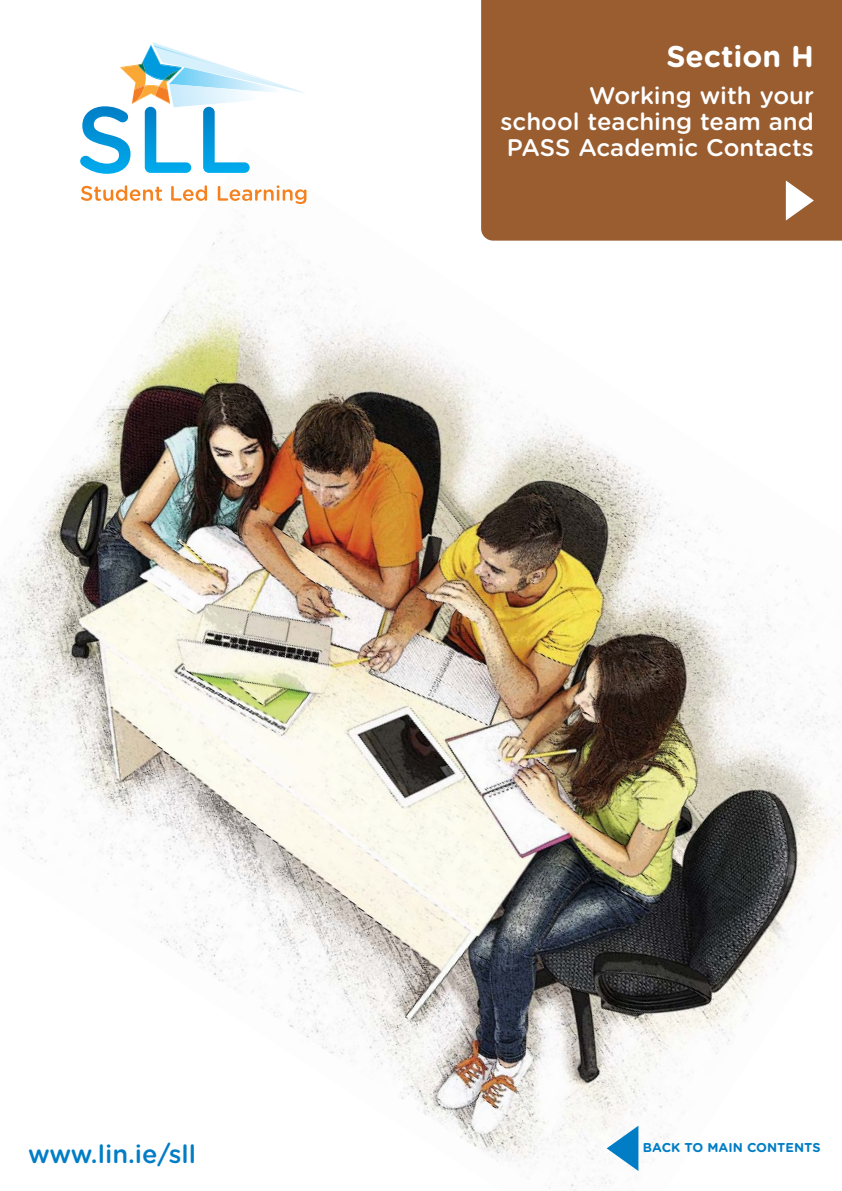
<style>
.page{position:relative;width:842px;height:1191px;background:#fff}
.page>*{position:absolute;margin:0;border:0;box-sizing:border-box;transform-origin:0 0}
.t1{font:700 30px "Gotham Rounded";color:#fff}
.t2{font:500 25.4px "Gotham Rounded";color:#007dc5}
.t3{font:500 24px/26px "Gotham Rounded";color:#fff;text-align:justify}
.t4{font:700 12.8px "Gotham Rounded";color:#007dc5}
</style>
<div class="page">
<img style="left:0;top:186px;width:842px;height:1005px">
<svg style="left:80px;top:42px;width:225px;height:132px"></svg>
<svg style="left:81px;top:185px;width:81px;height:16px"></svg>
<svg style="left:171px;top:185px;width:36px;height:16px"></svg>
<svg style="left:218px;top:185px;width:88px;height:19px"></svg>
<div style="left:481px;top:0;width:361px;height:241px;background:#995d30"></div>
<svg style="left:786px;top:180px;width:28px;height:40px"></svg>
<svg style="left:607px;top:1125px;width:31px;height:46px"></svg>
<p class="t1" style="left:666px;top:45px;width:149px">Section H</p>
<p class="t3" style="left:501px;top:83px;width:315px;text-indent:89px">Working with your school teaching team and PASS Academic Contacts</p>
<p class="t2" style="left:28px;top:1143px;width:169px">www.lin.ie/sll</p>
<p class="t4" style="left:643px;top:1143px;width:179px">BACK TO MAIN CONTENTS</p>
</div>
